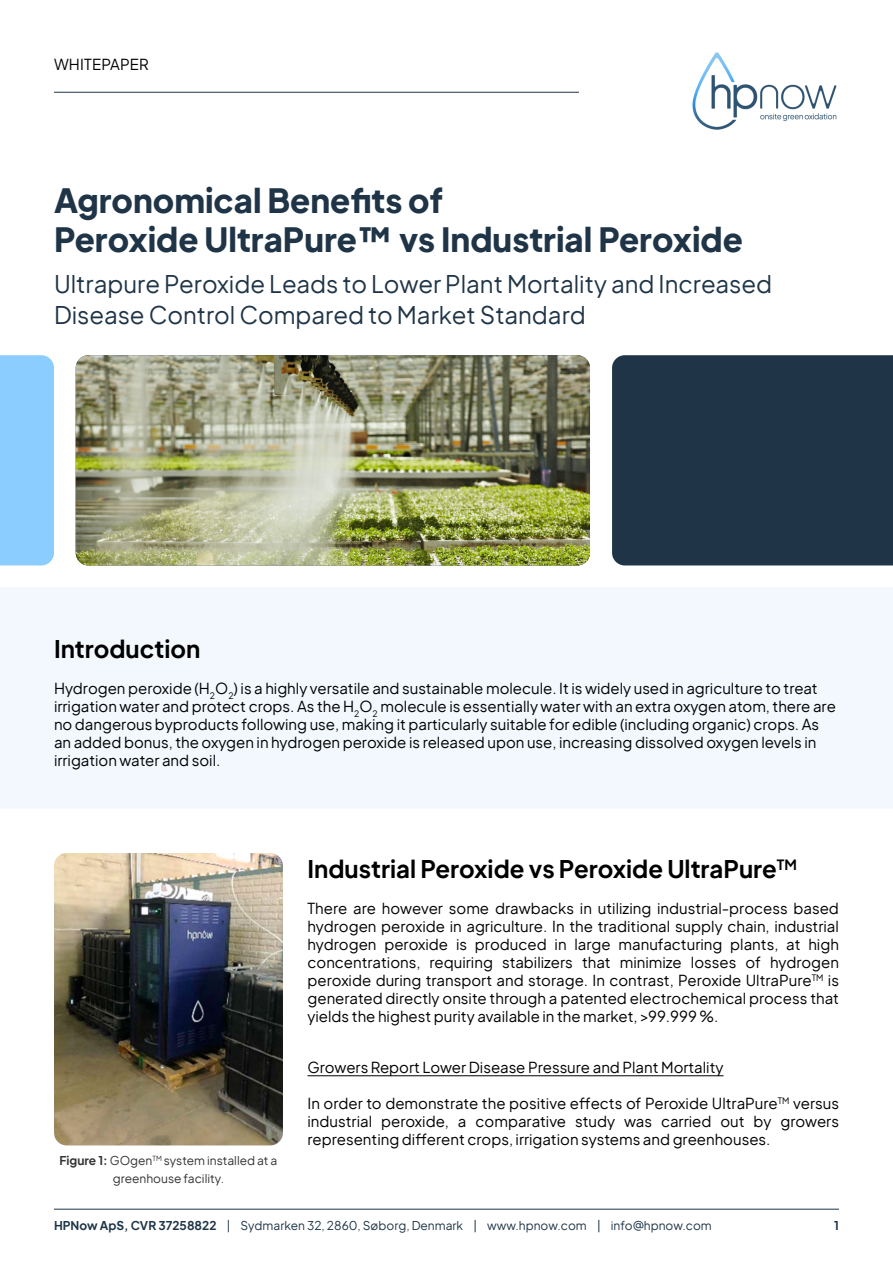
<style>
.page{position:relative;width:893px;height:1263px;background:#fff}
.page>*{position:absolute;margin:0;border:0;box-sizing:border-box;transform-origin:0 0}
.t1{font:800 33px/39.6px "Eudoxus Sans";color:#1f3547}
.t2{font:24px/31.5px "Eudoxus Sans";color:#1f3547}
.t3{font:700 24px "Eudoxus Sans";color:#000}
.t4{font:15px/18px "Eudoxus Sans";color:#000;text-align:justify}
.t5{font:12px "Eudoxus Sans";color:#1f3547}
.t6{font:12px/18px "Eudoxus Sans";color:#333;text-align:center}
.t7{font:700 12px "Eudoxus Sans";color:#1f3547}
.s1{font-weight:700}
</style>
<div class="page">
<div style="left:0;top:355px;width:54px;height:210px;background:#8bcdff"></div>
<div style="left:612px;top:355px;width:281px;height:210px;background:#1f3547"></div>
<div style="left:0;top:587px;width:893px;height:221px;background:#f2f8fd"></div>
<img style="left:692px;top:53px;width:145px;height:77px">
<img style="left:76px;top:355px;width:514px;height:210px;border-radius:13px">
<hr style="left:54px;top:1209px;width:785px;height:1px;background:#1f3547">
<hr style="left:54px;top:92px;width:525px;height:1px;background:#1f3547">
<hr style="left:308px;top:1075px;width:415px;height:1px;background:#000">
<img style="left:54px;top:853px;width:229px;height:292px">
<p class="t4" style="left:54px;top:54px;width:96px">WHITEPAPER</p>
<h1 class="t1" style="left:54px;top:179px;width:690px">Agronomical Benefits of<br>Peroxide UltraPure™ vs Industrial Peroxide</h1>
<h2 class="t2" style="left:54px;top:267px;width:720px">Ultrapure Peroxide Leads to Lower Plant Mortality and Increased<br>Disease Control Compared to Market Standard</h2>
<h2 class="t3" style="left:54px;top:629px;width:148px">Introduction</h2>
<p class="t4" style="left:54px;top:678px;width:783px;text-align:left">Hydrogen peroxide (H<sub>2</sub>O<sub>2</sub>) is a highly versatile and sustainable molecule. It is widely used in agriculture to treat irrigation water and protect crops. As the H<sub>2</sub>O<sub>2</sub> molecule is essentially water with an extra oxygen atom, there are no dangerous byproducts following use, making it particularly suitable for edible (including organic) crops. As an added bonus, the oxygen in hydrogen peroxide is released upon use, increasing dissolved oxygen levels in irrigation water and soil.</p>
<h2 class="t3" style="left:308px;top:849px;width:491px">Industrial Peroxide vs Peroxide UltraPure<sup>TM</sup></h2>
<p class="t4" style="left:307px;top:898px;width:533px">There are however some drawbacks in utilizing industrial-process based hydrogen peroxide in agriculture. In the traditional supply chain, industrial hydrogen peroxide is produced in large manufacturing plants, at high concentrations, requiring stabilizers that minimize losses of hydrogen peroxide during transport and storage. In contrast, Peroxide UltraPure<sup>TM</sup> is generated directly onsite through a patented electrochemical process that yields the highest purity available in the market, &gt;99.999 %.</p>
<p class="t6" style="left:59px;top:1150px;width:220px"><span class="s1">Figure 1:</span> GOgen<sup>TM</sup> system installed at a greenhouse facility.</p>
<p class="t4" style="left:308px;top:1058px;width:417px">Growers Report Lower Disease Pressure and Plant Mortality</p>
<p class="t4" style="left:307px;top:1094px;width:533px">In order to demonstrate the positive effects of Peroxide UltraPure<sup>TM</sup> versus industrial peroxide, a comparative study was carried out by growers representing different crops, irrigation systems and greenhouses.</p>
<p class="t5" style="left:54px;top:1215px;width:659px"><span class="s1">HPNow ApS, CVR 37258822</span> | Sydmarken 32, 2860, Søborg, Denmark | www.hpnow.com | info@hpnow.com</p>
<p class="t7" style="left:834px;top:1215px;width:6px">1</p>
</div>
